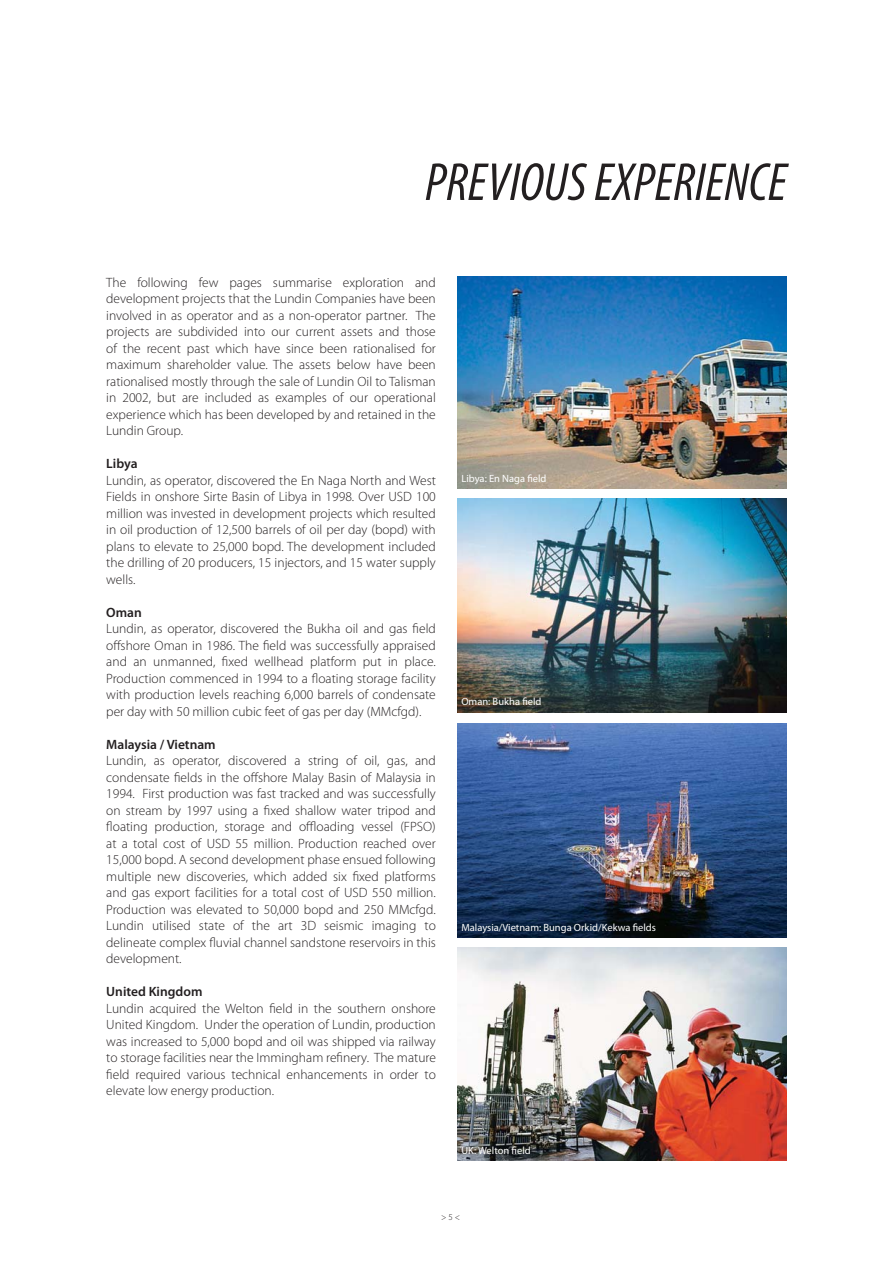
<style>
.page{position:relative;width:893px;height:1263px;background:#fff}
.page>*{position:absolute;margin:0;border:0;box-sizing:border-box;transform-origin:0 0}
.t1{font:italic condensed 54px "Myriad Pro";color:#231f20}
.t2{font:300 13.5px/16.5px "Myriad Pro";color:#231f20;text-align:justify}
.t3{font:600 13.5px "Myriad Pro";color:#231f20}
.t4{font:10.5px "Myriad Pro";color:#fff}
.t5{font:300 9px "Myriad Pro";color:#231f20}
</style>
<div class="page">
<img style="left:457px;top:499px;width:330px;height:213px">
<img style="left:457px;top:724px;width:330px;height:213px">
<img style="left:457px;top:276px;width:330px;height:212px">
<img style="left:457px;top:948px;width:330px;height:213px">
<h1 class="t1" style="left:425px;top:165px;width:363px">PREVIOUS EXPERIENCE</h1>
<p class="t2" style="left:106px;top:275px;width:331px">The following few pages summarise exploration and development projects that the Lundin Companies have been involved in as operator and as a non-operator partner. The projects are subdivided into our current assets and those of the recent past which have since been rationalised for maximum shareholder value. The assets below have been rationalised mostly through the sale of Lundin Oil to Talisman in 2002, but are included as examples of our operational experience which has been developed by and retained in the Lundin Group.</p>
<p class="t3" style="left:106px;top:458px;width:33px">Libya</p>
<p class="t2" style="left:106px;top:473px;width:331px">Lundin, as operator, discovered the En Naga North and West Fields in onshore Sirte Basin of Libya in 1998. Over USD 100 million was invested in development projects which resulted in oil production of 12,500 barrels of oil per day (bopd) with plans to elevate to 25,000 bopd. The development included the drilling of 20 producers, 15 injectors, and 15 water supply wells.</p>
<p class="t3" style="left:106px;top:607px;width:37px">Oman</p>
<p class="t2" style="left:106px;top:621px;width:331px">Lundin, as operator, discovered the Bukha oil and gas field offshore Oman in 1986. The field was successfully appraised and an unmanned, fixed wellhead platform put in place.<br>Production commenced in 1994 to a floating storage facility with production levels reaching 6,000 barrels of condensate per day with 50 million cubic feet of gas per day (MMcfgd).</p>
<p class="t3" style="left:106px;top:739px;width:111px">Malaysia / Vietnam</p>
<p class="t2" style="left:106px;top:753px;width:331px">Lundin, as operator, discovered a string of oil, gas, and condensate fields in the offshore Malay Basin of Malaysia in 1994. First production was fast tracked and was successfully on stream by 1997 using a fixed shallow water tripod and floating production, storage and offloading vessel (FPSO) at a total cost of USD 55 million. Production reached over 15,000 bopd. A second development phase ensued following multiple new discoveries, which added six fixed platforms and gas export facilities for a total cost of USD 550 million.<br>Production was elevated to 50,000 bopd and 250 MMcfgd.<br>Lundin utilised state of the art 3D seismic imaging to delineate complex fluvial channel sandstone reservoirs in this development.</p>
<p class="t3" style="left:106px;top:986px;width:98px">United Kingdom</p>
<p class="t2" style="left:106px;top:1001px;width:331px">Lundin acquired the Welton field in the southern onshore United Kingdom. Under the operation of Lundin, production was increased to 5,000 bopd and oil was shipped via railway to storage facilities near the Immingham refinery. The mature field required various technical enhancements in order to elevate low energy production.</p>
<p class="t4" style="left:461px;top:474px;width:87px">Libya: En Naga field</p>
<p class="t4" style="left:461px;top:698px;width:82px">Oman: Bukha field</p>
<p class="t4" style="left:461px;top:923px;width:196px">Malaysia/Vietnam: Bunga Orkid/Kekwa fields</p>
<p class="t4" style="left:461px;top:1147px;width:71px">UK: Welton field</p>
<p class="t5" style="left:441px;top:1214px;width:21px">&gt; 5 &lt;</p>
</div>
